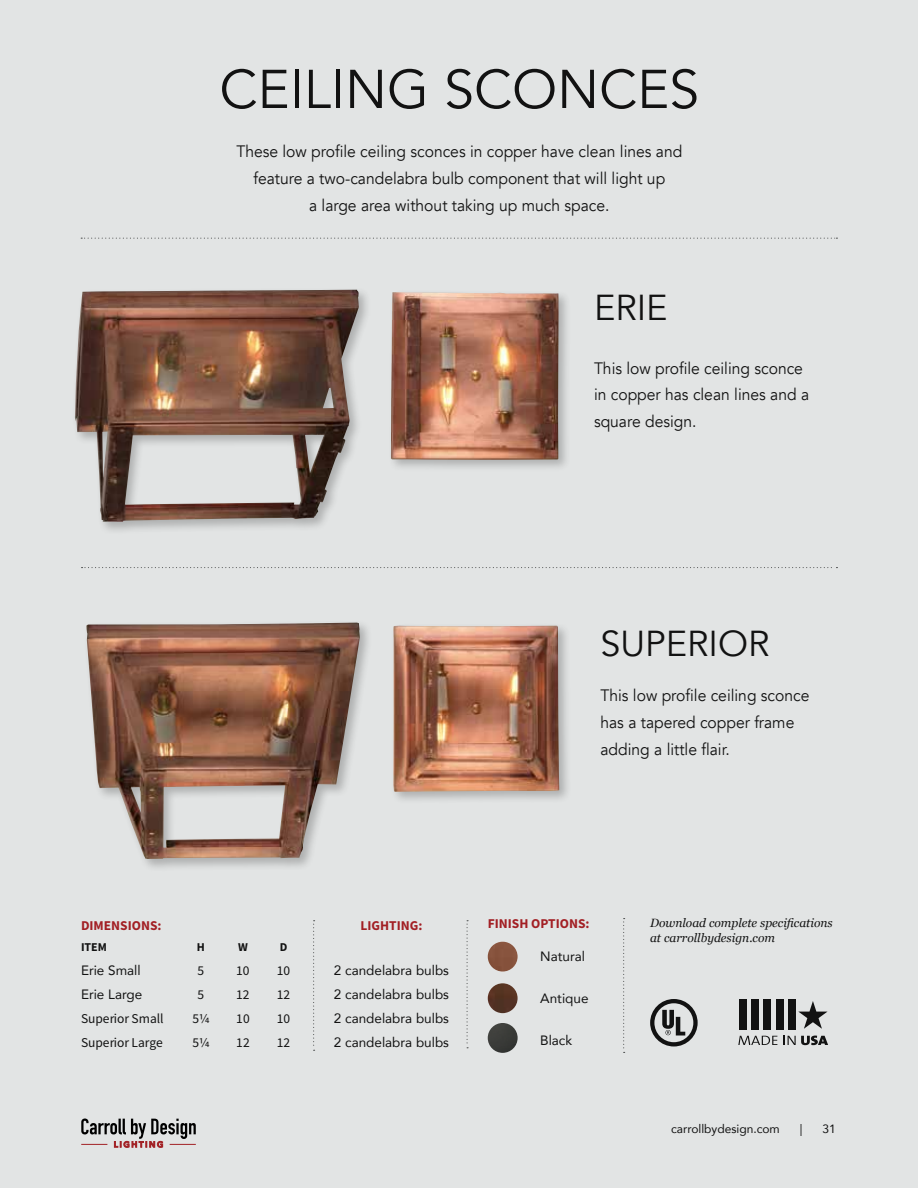
<style>
.page{position:relative;width:918px;height:1188px;background:#e2e4e4}
.page>*{position:absolute;margin:0;border:0;box-sizing:border-box;transform-origin:0 0}
.t1{font:54px "Avenir";color:#121212}
.t2{font:36px "Avenir";color:#121212}
.t3{font:16.5px/27px "Avenir";color:#121212;scale:.95 1}
.t4{font:13.5px "Avenir";color:#121212}
.t5{font:13.5px "Source Sans Variable";color:#121212}
.t6{font:13.5px "Source Sans Variable";color:#a21f24}
.t7{font:italic 12px/15px "Georgia";color:#121212}
.t8{font:12px "Avenir";color:#121212}
.t9{font:12px "Source Sans Variable";color:#121212}
</style>
<div class="page">
<svg style="left:81px;top:238px;width:756px;height:1px"></svg>
<svg style="left:82px;top:567px;width:755px;height:1px"></svg>
<div style="left:72px;top:287px;width:300px;height:248px;background:#121212;opacity:.25"></div>
<img style="left:75px;top:290px;width:284px;height:232px">
<div style="left:84px;top:620px;width:289px;height:252px;background:#121212;opacity:.25"></div>
<img style="left:86px;top:623px;width:274px;height:236px">
<div style="left:388px;top:289px;width:184px;height:184px;background:#121212;opacity:.25"></div>
<img style="left:391px;top:292px;width:168px;height:168px">
<div style="left:390px;top:623px;width:183px;height:182px;background:#121212;opacity:.25"></div>
<img style="left:393px;top:626px;width:166px;height:166px">
<svg style="left:81px;top:1119px;width:115px;height:29px"></svg>
<svg style="left:313px;top:920px;width:2px;height:131px"></svg>
<svg style="left:467px;top:920px;width:1px;height:128px"></svg>
<img style="left:488px;top:1023px;width:30px;height:30px;border-radius:15px">
<img style="left:488px;top:942px;width:30px;height:30px;border-radius:15px">
<img style="left:488px;top:983px;width:30px;height:30px;border-radius:15px">
<svg style="left:650px;top:999px;width:48px;height:47px"></svg>
<svg style="left:798px;top:1001px;width:30px;height:28px"></svg>
<svg style="left:738px;top:1036px;width:39px;height:9px"></svg>
<svg style="left:783px;top:1036px;width:45px;height:9px"></svg>
<div style="left:788px;top:999px;width:8px;height:31px;background:#121212"></div>
<div style="left:776px;top:999px;width:7px;height:31px;background:#121212"></div>
<div style="left:764px;top:999px;width:7px;height:31px;background:#121212"></div>
<div style="left:751px;top:999px;width:8px;height:31px;background:#121212"></div>
<div style="left:739px;top:999px;width:7px;height:31px;background:#121212"></div>
<svg style="left:623px;top:918px;width:2px;height:135px"></svg>
<h1 class="t1" style="left:219px;top:57px;width:481px">CEILING SCONCES</h1>
<p class="t3" style="left:236px;top:138px;width:471px;text-align:center">These low profile ceiling sconces in copper have clean lines and feature a two-candelabra bulb component that will light up<br>a large area without taking up much space.</p>
<h2 class="t2" style="left:594px;top:286px;width:75px">ERIE</h2>
<p class="t3" style="left:594px;top:355px;width:228px">This low profile ceiling sconce in copper has clean lines and a square design.</p>
<h2 class="t2" style="left:600px;top:622px;width:170px">SUPERIOR</h2>
<p class="t3" style="left:600px;top:682px;width:222px">This low profile ceiling sconce has a tapered copper frame adding a little flair.</p>
<p class="t6" style="left:81px;top:918px;width:82px">DIMENSIONS:</p>
<p class="t6" style="left:361px;top:918px;width:63px">LIGHTING:</p>
<p class="t9" style="left:81px;top:940px;width:28px">ITEM</p>
<p class="t9" style="left:197px;top:940px;width:10px">H</p>
<p class="t9" style="left:238px;top:940px;width:11px">W</p>
<p class="t9" style="left:280px;top:940px;width:9px">D</p>
<p class="t4" style="left:81px;top:960px;width:61px">Erie Small</p>
<p class="t5" style="left:198px;top:963px;width:8px">5</p>
<p class="t5" style="left:236px;top:963px;width:15px">10</p>
<p class="t5" style="left:277px;top:963px;width:15px">10</p>
<p class="t4" style="left:334px;top:960px;width:117px">2 candelabra bulbs</p>
<p class="t4" style="left:81px;top:984px;width:63px">Erie Large</p>
<p class="t5" style="left:198px;top:987px;width:8px">5</p>
<p class="t5" style="left:236px;top:987px;width:15px">12</p>
<p class="t5" style="left:277px;top:987px;width:15px">12</p>
<p class="t4" style="left:334px;top:984px;width:117px">2 candelabra bulbs</p>
<p class="t5" style="left:81px;top:1011px;width:84px">Superior Small</p>
<p class="t5" style="left:192px;top:1011px;width:19px">5¼</p>
<p class="t5" style="left:236px;top:1011px;width:15px">10</p>
<p class="t5" style="left:277px;top:1011px;width:15px">10</p>
<p class="t4" style="left:334px;top:1008px;width:117px">2 candelabra bulbs</p>
<p class="t5" style="left:81px;top:1035px;width:83px">Superior Large</p>
<p class="t5" style="left:192px;top:1035px;width:19px">5¼</p>
<p class="t5" style="left:236px;top:1035px;width:15px">12</p>
<p class="t5" style="left:277px;top:1035px;width:15px">12</p>
<p class="t4" style="left:334px;top:1032px;width:117px">2 candelabra bulbs</p>
<p class="t6" style="left:488px;top:915px;width:103px">FINISH OPTIONS:</p>
<p class="t4" style="left:540px;top:946px;width:46px">Natural</p>
<p class="t4" style="left:540px;top:988px;width:50px">Antique</p>
<p class="t4" style="left:540px;top:1030px;width:34px">Black</p>
<p class="t7" style="left:650px;top:915px;width:184px">Download complete specifications at carrollbydesign.com</p>
<p class="t8" style="left:671px;top:1120px;width:110px">carrollbydesign.com</p>
<p class="t8" style="left:800px;top:1120px;width:4px">|</p>
<p class="t8" style="left:823px;top:1120px;width:15px">31</p>
</div>
